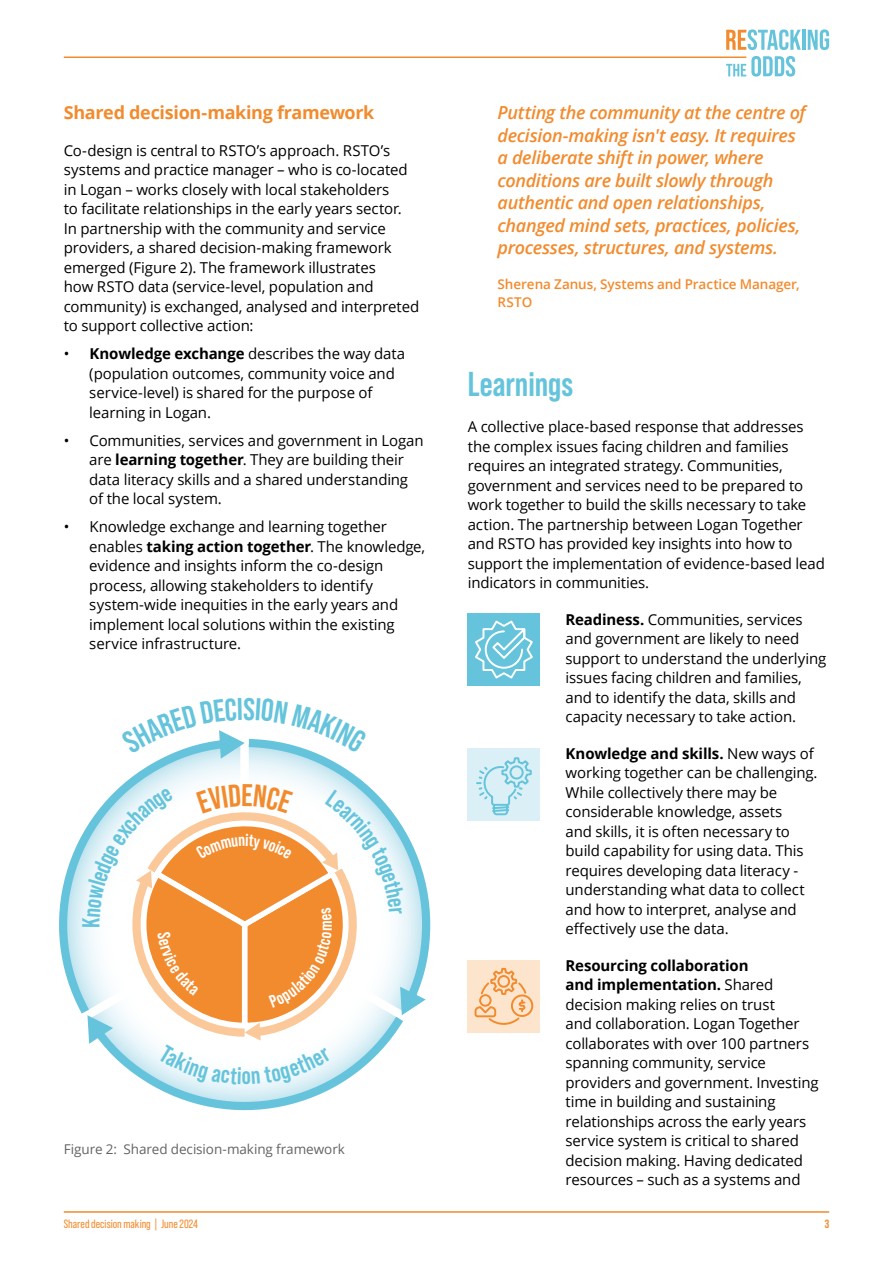
<style>
.page{position:relative;width:893px;height:1263px;background:#fff}
.page>*{position:absolute;margin:0;border:0;box-sizing:border-box;transform-origin:0 0}
.RSTO_Heading_2{font:700 34.5px "Bebas Neue Pro";color:#65c4db}
.RSTO_Quote{font:italic 600 18px/22.5px "Open Sans";letter-spacing:-.015em;color:#f28b2d}
.RSTO_Heading_3{font:700 18px "Open Sans";letter-spacing:-.02em;color:#f28b2d}
.RSTO_body_text{font:15px/19.5px "Open Sans";letter-spacing:-.01em;color:#000}
.RSTO_Quote_source{font:600 13.5px/18px "Open Sans";letter-spacing:-.005em;color:#f28b2d}
.RSTO_Figure_-_caption{font:13.5px "Open Sans";letter-spacing:-.005em;color:#646363}
.t1{font:12px "Bebas Neue Pro";color:#f28b2d}
.t2{font:700 12px "Bebas Neue Pro";color:#f28b2d}
.s1{font-weight:700}
</style>
<div class="page">
<hr style="left:64px;top:1211px;width:765px;height:2px;background:#f28b2d">
<svg style="left:726px;top:56px;width:69px;height:21px"></svg>
<svg style="left:726px;top:29px;width:75px;height:21px"></svg>
<hr style="left:802px;top:30px;width:3px;height:20px;background:#65c4db">
<svg style="left:808px;top:29px;width:21px;height:21px"></svg>
<svg style="left:721px;top:56px;width:27px;height:5px"></svg>
<hr style="left:64px;top:57px;width:682px;height:1px;background:#f28b2d">
<svg style="left:59px;top:759px;width:174px;height:255px"></svg>
<svg style="left:249px;top:759px;width:182px;height:206px"></svg>
<div style="left:468px;top:613px;width:72px;height:73px;background:#65c4db"></div>
<div style="left:468px;top:748px;width:72px;height:73px;background:#daeff6"></div>
<div style="left:468px;top:960px;width:72px;height:72px;background:#fde4cd"></div>
<svg style="left:475px;top:620px;width:58px;height:59px"></svg>
<svg style="left:476px;top:757px;width:56px;height:59px"></svg>
<svg style="left:474px;top:967px;width:60px;height:58px"></svg>
<svg style="left:161px;top:730px;width:168px;height:29px"></svg>
<svg style="left:82px;top:784px;width:344px;height:327px"></svg>
<h3 class="RSTO_Heading_3" style="left:64px;top:100px;width:312px">Shared decision-making framework</h3>
<p class="RSTO_body_text" style="left:64px;top:140px;width:357px">Co-design is central to RSTO’s approach. RSTO’s systems and practice manager – who is co-located in Logan – works closely with local stakeholders<br>to facilitate relationships in the early years sector.<br>In partnership with the community and service providers, a shared decision-making framework emerged (Figure 2). The framework illustrates<br>how RSTO data (service-level, population and community) is exchanged, analysed and interpreted to support collective action:</p>
<p class="RSTO_body_text" style="left:89px;top:344px;width:317px;text-indent:-26px">• <span class="s1">Knowledge exchange</span> describes the way data (population outcomes, community voice and service-level) is shared for the purpose of learning in Logan.</p>
<p class="RSTO_body_text" style="left:89px;top:430px;width:336px;text-indent:-26px">• Communities, services and government in Logan are <span class="s1">learning together</span>. They are building their data literacy skills and a shared understanding of the local system.</p>
<p class="RSTO_body_text" style="left:89px;top:517px;width:337px;text-indent:-26px">• Knowledge exchange and learning together enables <span class="s1">taking action together</span>. The knowledge, evidence and insights inform the co-design process, allowing stakeholders to identify system-wide inequities in the early years and implement local solutions within the existing service infrastructure.</p>
<p class="RSTO_Figure_-_caption" style="left:64px;top:1140px;width:283px">Figure 2: Shared decision-making framework</p>
<p class="RSTO_Quote" style="left:497px;top:101px;width:310px">Putting the community at the centre of decision-making isn't easy. It requires a deliberate shift in power, where conditions are built slowly through authentic and open relationships, changed mind sets, practices, policies, processes, structures, and systems.</p>
<p class="RSTO_Quote_source" style="left:497px;top:275px;width:304px">Sherena Zanus, Systems and Practice Manager,<br>RSTO</p>
<h2 class="RSTO_Heading_2" style="left:468px;top:364px;width:107px">Learnings</h2>
<p class="RSTO_body_text" style="left:468px;top:417px;width:359px">A collective place-based response that addresses the complex issues facing children and families requires an integrated strategy. Communities, government and services need to be prepared to work together to build the skills necessary to take action. The partnership between Logan Together and RSTO has provided key insights into how to support the implementation of evidence-based lead indicators in communities.</p>
<p class="RSTO_body_text" style="left:566px;top:609px;width:262px"><span class="s1">Readiness.</span> Communities, services and government are likely to need support to understand the underlying issues facing children and families, and to identify the data, skills and capacity necessary to take action.</p>
<p class="RSTO_body_text" style="left:566px;top:743px;width:254px"><span class="s1">Knowledge and skills.</span> New ways of working together can be challenging.<br>While collectively there may be considerable knowledge, assets<br>and skills, it is often necessary to build capability for using data. This requires developing data literacy - understanding what data to collect and how to interpret, analyse and effectively use the data.</p>
<p class="RSTO_body_text" style="left:566px;top:955px;width:255px"><span class="s1">Resourcing collaboration<br>and implementation.</span> Shared decision making relies on trust<br>and collaboration. Logan Together collaborates with over 100 partners spanning community, service providers and government. Investing time in building and sustaining relationships across the early years service system is critical to shared decision making. Having dedicated resources – such as a systems and</p>
<p class="t1" style="left:64px;top:1217px;width:136px">Shared decision making | June 2024</p>
<p class="t2" style="left:825px;top:1217px;width:6px">3</p>
</div>
